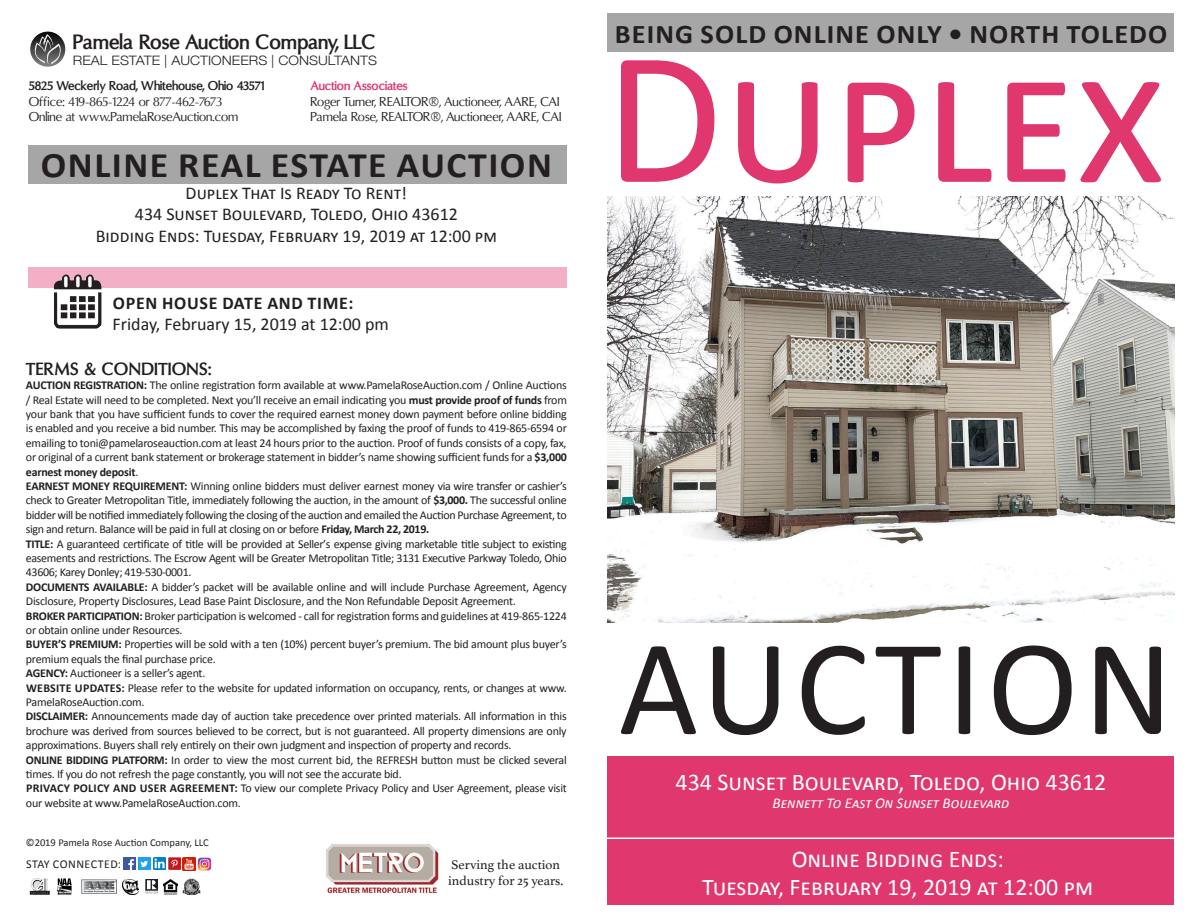
<style>
.page{position:relative;width:1188px;height:918px;background:#fff}
.page>*{position:absolute;margin:0;border:0;box-sizing:border-box;transform-origin:0 0}
.t1{font:700 36px "Calibri";letter-spacing:.04em;color:#231f20;scale:1.05 1}
.t2{font:700 27px "Calibri";letter-spacing:.04em;color:#231f20;scale:1.05 1}
.t3{font:24px "Calibri";color:#fff}
.t4{font:700 21.15px "Oregon LDO";color:#231f20}
.t5{font:18px "Calibri";color:#231f20}
.t6{font:700 18px "Calibri";letter-spacing:.04em;color:#231f20}
.t7{font:700 18px "Oregon LDO";letter-spacing:.02em;color:#231f20}
.t8{font:italic 15px "Calibri";color:#fff}
.t9{font:13.5px/16.2px "Athelas";color:#231f20}
.t10{font:12.9px "Oregon LDO";color:#231f20}
.t11{font:700 12.9px "Oregon LDO";color:#231f20}
.t12{font:300 12.9px "Helvetica Neue";color:#231f20;scale:1.1 1}
.t13{font:700 12.9px "Oregon LDO";color:#df376e}
.t14{font:12px/14.4px "Calibri";letter-spacing:-.02em;color:#231f20}
.t15{font:12px "Calibri";letter-spacing:.04em;color:#231f20}
.t16{font:10.5px "Calibri";color:#231f20}
.s1{font-weight:700}
</style>
<div class="page">
<div style="left:29px;top:267px;width:538px;height:21px;background:#f2afc5"></div>
<img style="left:146px;top:879px;width:11px;height:15px">
<img style="left:29px;top:878px;width:20px;height:17px">
<svg style="left:57px;top:878px;width:15px;height:17px"></svg>
<img style="left:81px;top:879px;width:36px;height:15px">
<img style="left:123px;top:879px;width:16px;height:16px">
<img style="left:164px;top:879px;width:14px;height:15px">
<img style="left:183px;top:879px;width:17px;height:16px">
<img style="left:326px;top:844px;width:113px;height:50px">
<svg style="left:30px;top:32px;width:35px;height:35px"></svg>
<svg style="left:30px;top:34px;width:31px;height:30px"></svg>
<svg style="left:123px;top:857px;width:88px;height:13px"></svg>
<div style="left:29px;top:145px;width:538px;height:39px;background:#a7a6a6"></div>
<img style="left:54px;top:274px;width:48px;height:55px">
<img style="left:608px;top:197px;width:566px;height:425px">
<div style="left:608px;top:14px;width:566px;height:38px;background:#a7a6a6"></div>
<svg style="left:621px;top:60px;width:540px;height:124px"></svg>
<svg style="left:621px;top:646px;width:540px;height:89px"></svg>
<div style="left:608px;top:756px;width:566px;height:148px;background:#df376e"></div>
<hr style="left:601px;top:838px;width:580px;height:1px;background:#fff">
<p class="t4" style="left:73px;top:30px;width:304px">Pamela Rose Auction Company, LLC</p>
<p class="t12" style="left:73px;top:50px;width:278px">REAL ESTATE | AUCTIONEERS | CONSULTANTS</p>
<p class="t11" style="left:29px;top:78px;width:237px">5825 Weckerly Road, Whitehouse, Ohio 43571</p>
<p class="t10" style="left:29px;top:94px;width:195px">Office: 419-865-1224 or 877-462-7673</p>
<p class="t10" style="left:29px;top:109px;width:211px">Online at www.PamelaRoseAuction.com</p>
<p class="t13" style="left:310px;top:78px;width:99px">Auction Associates</p>
<p class="t10" style="left:310px;top:94px;width:251px">Roger Turner, REALTOR®, Auctioneer, AARE, CAI</p>
<p class="t10" style="left:310px;top:109px;width:252px">Pamela Rose, REALTOR®, Auctioneer, AARE, CAI</p>
<p class="t1" style="left:41px;top:142px;width:488px">ONLINE REAL ESTATE AUCTION</p>
<p class="t5" style="left:186px;top:182px;width:223px">Duplex That Is Ready To Rent!</p>
<p class="t5" style="left:135px;top:203px;width:325px">434 Sunset Boulevard, Toledo, Ohio 43612</p>
<p class="t5" style="left:96px;top:225px;width:403px">Bidding Ends: Tuesday, February 19, 2019 at 12:00 pm</p>
<p class="t6" style="left:113px;top:291px;width:242px">OPEN HOUSE DATE AND TIME:</p>
<p class="t5" style="left:113px;top:313px;width:278px">Friday, February 15, 2019 at 12:00 pm</p>
<p class="t7" style="left:26px;top:358px;width:187px">TERMS &amp; CONDITIONS:</p>
<p class="t14" style="left:26px;top:378px;width:543px;text-align:justify"><span class="s1">AUCTION REGISTRATION:</span> The online registration form available at www.PamelaRoseAuction.com / Online Auctions / Real Estate will need to be completed. Next you’ll receive an email indicating you <span class="s1">must provide proof of funds</span> from your bank that you have sufficient funds to cover the required earnest money down payment before online bidding is enabled and you receive a bid number. This may be accomplished by faxing the proof of funds to 419-865-6594 or emailing to toni@pamelaroseauction.com at least 24 hours prior to the auction. Proof of funds consists of a copy, fax, or original of a current bank statement or brokerage statement in bidder’s name showing sufficient funds for a <span class="s1">$3,000 earnest money deposit</span>.</p>
<p class="t14" style="left:26px;top:479px;width:542px;text-align:justify"><span class="s1">EARNEST MONEY REQUIREMENT:</span> Winning online bidders must deliver earnest money via wire transfer or cashier’s check to Greater Metropolitan Title, immediately following the auction, in the amount of <span class="s1">$3,000.</span> The successful online bidder will be notified immediately following the closing of the auction and emailed the Auction Purchase Agreement, to sign and return. Balance will be paid in full at closing on or before <span class="s1">Friday, March 22, 2019.</span></p>
<p class="t14" style="left:26px;top:536px;width:542px;text-align:justify"><span class="s1">TITLE:</span> A guaranteed certificate of title will be provided at Seller’s expense giving marketable title subject to existing easements and restrictions. The Escrow Agent will be Greater Metropolitan Title; 3131 Executive Parkway Toledo, Ohio 43606; Karey Donley; 419-530-0001.</p>
<p class="t14" style="left:26px;top:580px;width:542px"><span class="s1">DOCUMENTS AVAILABLE:</span> A bidder’s packet will be available online and will include Purchase Agreement, Agency<br>Disclosure, Property Disclosures, Lead Base Paint Disclosure, and the Non Refundable Deposit Agreement.</p>
<p class="t14" style="left:26px;top:608px;width:542px"><span class="s1">BROKER PARTICIPATION:</span> Broker participation is welcomed - call for registration forms and guidelines at 419-865-1224 or obtain online under Resources.</p>
<p class="t14" style="left:26px;top:637px;width:542px"><span class="s1">BUYER’S PREMIUM:</span> Properties will be sold with a ten (10%) percent buyer’s premium. The bid amount plus buyer’s premium equals the final purchase price.</p>
<p class="t14" style="left:26px;top:666px;width:181px"><span class="s1">AGENCY:</span> Auctioneer is a seller’s agent.</p>
<p class="t14" style="left:26px;top:680px;width:542px"><span class="s1">WEBSITE UPDATES:</span> Please refer to the website for updated information on occupancy, rents, or changes at www.<br>PamelaRoseAuction.com.</p>
<p class="t14" style="left:26px;top:709px;width:542px;text-align:justify"><span class="s1">DISCLAIMER:</span> Announcements made day of auction take precedence over printed materials. All information in this brochure was derived from sources believed to be correct, but is not guaranteed. All property dimensions are only approximations. Buyers shall rely entirely on their own judgment and inspection of property and records.</p>
<p class="t14" style="left:26px;top:752px;width:542px"><span class="s1">ONLINE BIDDING PLATFORM:</span> In order to view the most current bid, the REFRESH button must be clicked several times. If you do not refresh the page constantly, you will not see the accurate bid.</p>
<p class="t14" style="left:26px;top:781px;width:542px"><span class="s1">PRIVACY POLICY AND USER AGREEMENT:</span> To view our complete Privacy Policy and User Agreement, please visit our website at www.PamelaRoseAuction.com.</p>
<p class="t16" style="left:26px;top:836px;width:184px">©2019 Pamela Rose Auction Company, LLC</p>
<p class="t15" style="left:26px;top:856px;width:97px">STAY CONNECTED:</p>
<p class="t9" style="left:448px;top:856px;width:117px">Serving the auction industry for 25 years.</p>
<p class="t2" style="left:615px;top:17px;width:528px">BEING SOLD ONLINE ONLY • NORTH TOLEDO</p>
<p class="t3" style="left:676px;top:766px;width:432px">434 Sunset Boulevard, Toledo, Ohio 43612</p>
<p class="t8" style="left:773px;top:792px;width:238px">Bennett To East On Sunset Boulevard</p>
<p class="t3" style="left:792px;top:843px;width:214px">Online Bidding Ends:</p>
<p class="t3" style="left:702px;top:872px;width:392px">Tuesday, February 19, 2019 at 12:00 pm</p>
</div>
